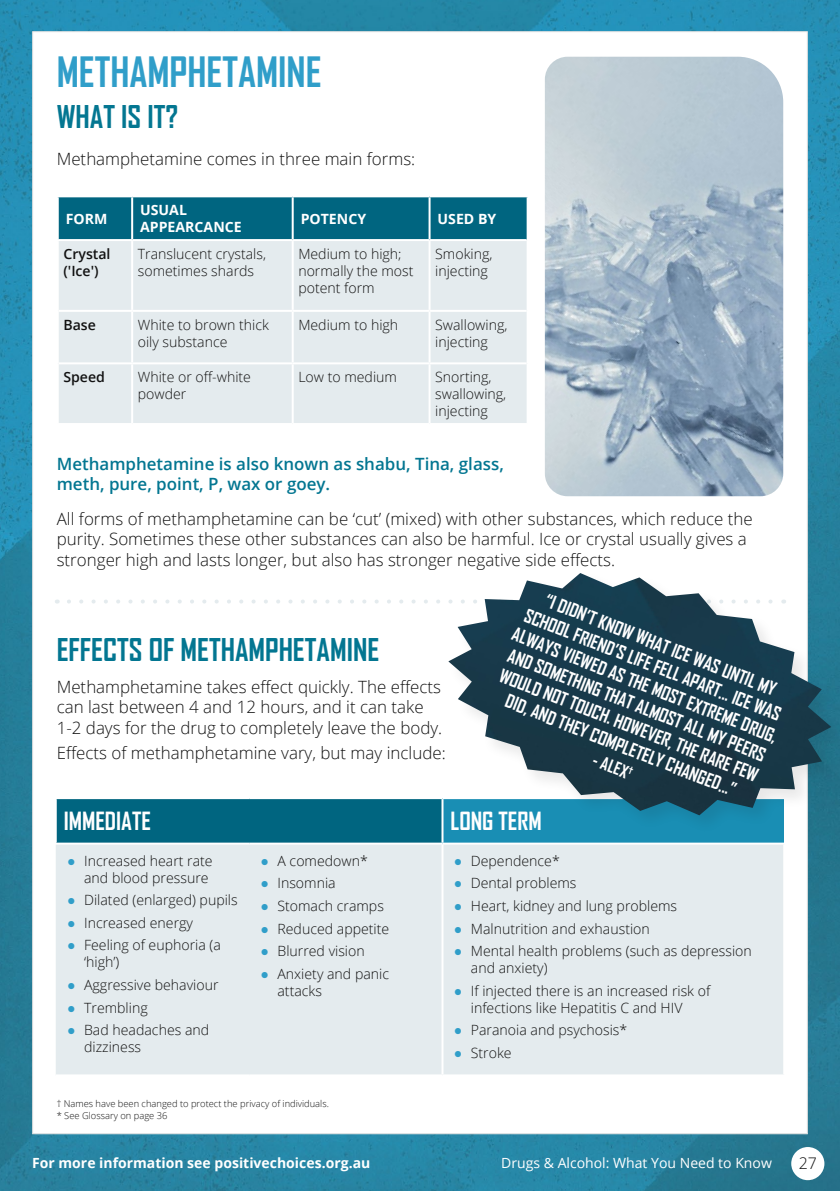
<style>
.page{position:relative;width:840px;height:1191px;background:#fff}
.page>*{position:absolute;margin:0;border:0;box-sizing:border-box;transform-origin:0 0}
.t1{font:700 40px "Agency FB";color:#309ec9}
.t2{font:700 30px "Agency FB";color:#037691}
.t3{font:700 24px "Agency FB";color:#fff}
.t4{font:700 18px/21.6px "Agency FB";color:#fff;text-align:center}
.t5{font:300 17px/20.2px "Open Sans";color:#121212}
.t6{font:600 17px/20.2px "Open Sans";color:#037691}
.t7{font:700 17px "Agency FB";color:#fff}
.t8{font:300 16px "Open Sans";color:#121212}
.t9{font:300 14.2px/17px "Open Sans";color:#121212}
.t10{font:700 14.2px/17px "Open Sans";color:#fff}
.t11{font:600 14.2px/17px "Open Sans";color:#121212}
.t12{font:700 14px "Open Sans";color:#fff}
.t13{font:14px "Open Sans";color:#fff}
.t14{font:300 9.4px/12px "Open Sans";color:#121212}
.s1{font-family:"Calibri";color:#309ec9}
</style>
<div class="page">
<img style="left:0;top:0;width:839px;height:1191px">
<div style="left:790px;top:1147px;width:34px;height:33px;background:#fff;border-radius:50%"></div>
<div style="left:32px;top:31px;width:775px;height:1103px;background:#fff;border:1px solid #e1e1e1"></div>
<img style="left:544px;top:57px;width:238px;height:439px">
<div style="left:56px;top:798px;width:386px;height:45px;background:#006580"></div>
<div style="left:442px;top:798px;width:341px;height:45px;background:#198eb4"></div>
<div style="left:56px;top:844px;width:726px;height:230px;background:#e4ebee"></div>
<hr style="left:441px;top:844px;width:2px;height:230px;background:#fff">
<hr style="left:55px;top:799px;width:2px;height:43px;background:#fff">
<hr style="left:55px;top:797px;width:194px;height:2px;background:#fff">
<hr style="left:249px;top:797px;width:193px;height:2px;background:#fff">
<hr style="left:55px;top:842px;width:194px;height:2px;background:#fff">
<hr style="left:249px;top:842px;width:193px;height:2px;background:#fff">
<hr style="left:441px;top:799px;width:2px;height:43px;background:#fff">
<hr style="left:442px;top:797px;width:341px;height:2px;background:#fff">
<hr style="left:442px;top:842px;width:342px;height:2px;background:#fff">
<svg style="left:69px;top:599px;width:371px;height:4px"></svg>
<div style="left:445px;top:570px;width:394px;height:264px;background:#121212;opacity:.1"></div>
<img style="left:448px;top:573px;width:382px;height:242px">
<div style="left:59px;top:197px;width:467px;height:42px;background:#006580"></div>
<div style="left:59px;top:241px;width:467px;height:182px;background:#e4ebee"></div>
<hr style="left:59px;top:310px;width:73px;height:2px;background:#fff">
<hr style="left:59px;top:362px;width:73px;height:2px;background:#fff">
<hr style="left:132px;top:310px;width:160px;height:2px;background:#fff">
<hr style="left:132px;top:362px;width:160px;height:2px;background:#fff">
<hr style="left:131px;top:197px;width:2px;height:42px;background:#fff">
<hr style="left:131px;top:241px;width:2px;height:69px;background:#fff">
<hr style="left:131px;top:312px;width:2px;height:50px;background:#fff">
<hr style="left:131px;top:364px;width:2px;height:59px;background:#fff">
<hr style="left:292px;top:310px;width:137px;height:2px;background:#fff">
<hr style="left:292px;top:362px;width:137px;height:2px;background:#fff">
<hr style="left:291px;top:197px;width:2px;height:42px;background:#fff">
<hr style="left:291px;top:241px;width:2px;height:69px;background:#fff">
<hr style="left:291px;top:312px;width:2px;height:50px;background:#fff">
<hr style="left:291px;top:364px;width:2px;height:59px;background:#fff">
<hr style="left:429px;top:310px;width:97px;height:2px;background:#fff">
<hr style="left:429px;top:362px;width:97px;height:2px;background:#fff">
<hr style="left:428px;top:197px;width:2px;height:42px;background:#fff">
<hr style="left:428px;top:241px;width:2px;height:69px;background:#fff">
<hr style="left:428px;top:312px;width:2px;height:50px;background:#fff">
<hr style="left:428px;top:364px;width:2px;height:59px;background:#fff">
<svg style="left:627px;top:766px;width:6px;height:8px"></svg>
<h1 class="t1" style="left:57px;top:47px;width:266px">METHAMPHETAMINE</h1>
<h2 class="t2" style="left:57px;top:98px;width:123px">WHAT IS IT?</h2>
<p class="t5" style="left:57px;top:148px;width:360px">Methamphetamine comes in three main forms:</p>
<p class="t10" style="left:66px;top:210px;width:43px">FORM</p>
<p class="t10" style="left:140px;top:201px;width:103px">USUAL<br>APPEARCANCE</p>
<p class="t10" style="left:300px;top:210px;width:67px">POTENCY</p>
<p class="t10" style="left:437px;top:210px;width:60px">USED BY</p>
<p class="t11" style="left:63px;top:245px;width:49px">Crystal ('Ice')</p>
<p class="t9" style="left:138px;top:245px;width:130px">Translucent crystals, sometimes shards</p>
<p class="t9" style="left:298px;top:245px;width:116px">Medium to high; normally the most potent form</p>
<p class="t9" style="left:435px;top:245px;width:59px">Smoking, injecting</p>
<p class="t11" style="left:63px;top:316px;width:34px">Base</p>
<p class="t9" style="left:138px;top:316px;width:132px">White to brown thick oily substance</p>
<p class="t9" style="left:298px;top:316px;width:101px">Medium to high</p>
<p class="t9" style="left:435px;top:316px;width:74px">Swallowing, injecting</p>
<p class="t11" style="left:63px;top:368px;width:43px">Speed</p>
<p class="t9" style="left:138px;top:368px;width:115px">White or off-white powder</p>
<p class="t9" style="left:298px;top:368px;width:100px">Low to medium</p>
<p class="t9" style="left:435px;top:368px;width:72px">Snorting, swallowing, injecting</p>
<p class="t6" style="left:57px;top:453px;width:448px">Methamphetamine is also known as shabu, Tina, glass, meth, pure, point, P, wax or goey.</p>
<p class="t5" style="left:57px;top:508px;width:697px">All forms of methamphetamine can be ‘cut’ (mixed) with other substances, which reduce the purity. Sometimes these other substances can also be harmful. Ice or crystal usually gives a stronger high and lasts longer, but also has stronger negative side effects.</p>
<h2 class="t2" style="left:57px;top:631px;width:324px">EFFECTS OF METHAMPHETAMINE</h2>
<p class="t5" style="left:57px;top:676px;width:387px">Methamphetamine takes effect quickly. The effects can last between 4 and 12 hours, and it can take<br>1-2 days for the drug to completely leave the body.</p>
<p class="t5" style="left:57px;top:742px;width:390px">Effects of methamphetamine vary, but may include:</p>
<p class="t4" style="left:532px;top:583px;width:284px;rotate:21deg">“I DIDN’T KNOW WHAT ICE WAS UNTIL MY SCHOOL FRIEND’S LIFE FELL APART... ICE WAS ALWAYS VIEWED AS THE MOST EXTREME DRUG, AND SOMETHING THAT ALMOST ALL MY PEERS WOULD NOT TOUCH. HOWEVER, THE RARE FEW DID, AND THEY COMPLETELY CHANGED...”</p>
<p class="t7" style="left:597px;top:749px;width:38px;rotate:22deg">- ALEX</p>
<h3 class="t3" style="left:64px;top:806px;width:89px">IMMEDIATE</h3>
<h3 class="t3" style="left:450px;top:806px;width:93px">LONG TERM</h3>
<p class="t9" style="left:67px;top:851px;width:147px;text-align:right"><span class="s1">●</span> Increased heart rate and blood pressure</p>
<p class="t9" style="left:67px;top:891px;width:172px"><span class="s1">●</span> Dilated (enlarged) pupils</p>
<p class="t9" style="left:67px;top:914px;width:127px"><span class="s1">●</span> Increased energy</p>
<p class="t9" style="left:84px;top:936px;width:138px;text-indent:-17px"><span class="s1">●</span> Feeling of euphoria (a ‘high’)</p>
<p class="t9" style="left:67px;top:976px;width:153px"><span class="s1">●</span> Aggressive behaviour</p>
<p class="t9" style="left:67px;top:998px;width:82px"><span class="s1">●</span> Trembling</p>
<p class="t9" style="left:84px;top:1021px;width:126px;text-indent:-17px"><span class="s1">●</span> Bad headaches and dizziness</p>
<p class="t9" style="left:260px;top:851px;width:109px"><span class="s1">●</span> A comedown*</p>
<p class="t9" style="left:260px;top:874px;width:77px"><span class="s1">●</span> Insomnia</p>
<p class="t9" style="left:260px;top:897px;width:125px"><span class="s1">●</span> Stomach cramps</p>
<p class="t9" style="left:260px;top:919px;width:130px"><span class="s1">●</span> Reduced appetite</p>
<p class="t9" style="left:260px;top:942px;width:106px"><span class="s1">●</span> Blurred vision</p>
<p class="t9" style="left:277px;top:964px;width:113px;text-indent:-17px"><span class="s1">●</span> Anxiety and panic attacks</p>
<p class="t9" style="left:453px;top:851px;width:107px"><span class="s1">●</span> Dependence*</p>
<p class="t9" style="left:453px;top:874px;width:124px"><span class="s1">●</span> Dental problems</p>
<p class="t9" style="left:453px;top:897px;width:225px"><span class="s1">●</span> Heart, kidney and lung problems</p>
<p class="t9" style="left:453px;top:919px;width:197px"><span class="s1">●</span> Malnutrition and exhaustion</p>
<p class="t9" style="left:470px;top:942px;width:282px;text-indent:-17px"><span class="s1">●</span> Mental health problems (such as depression and anxiety)</p>
<p class="t9" style="left:470px;top:981px;width:241px;text-indent:-17px"><span class="s1">●</span> If injected there is an increased risk of infections like Hepatitis C and HIV</p>
<p class="t9" style="left:453px;top:1021px;width:175px"><span class="s1">●</span> Paranoia and psychosis*</p>
<p class="t9" style="left:453px;top:1043px;width:59px"><span class="s1">●</span> Stroke</p>
<p class="t14" style="left:57px;top:1097px;width:273px">† Names have been changed to protect the privacy of individuals. * See Glossary on page 36</p>
<p class="t12" style="left:32px;top:1152px;width:339px">For more information see positivechoices.org.au</p>
<p class="t13" style="left:501px;top:1152px;width:272px">Drugs &amp; Alcohol: What You Need to Know</p>
<p class="t8" style="left:798px;top:1152px;width:20px">27</p>
</div>
